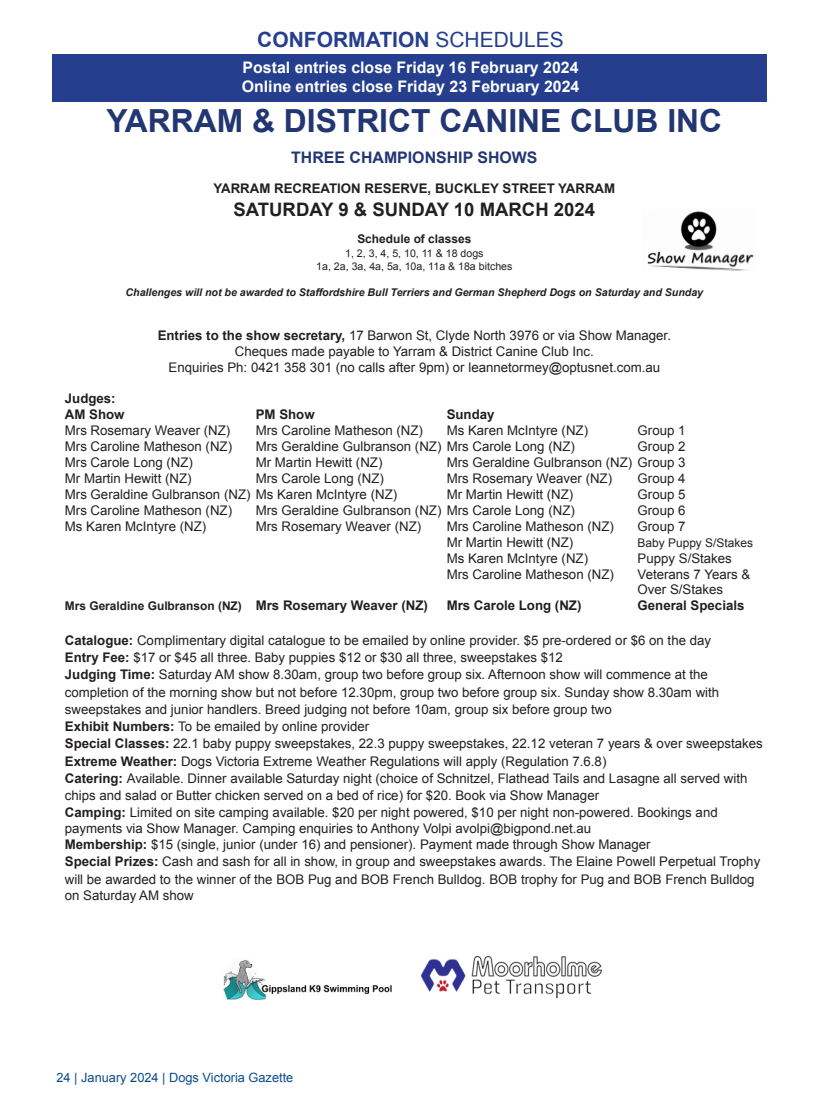
<style>
.page{position:relative;width:821px;height:1115px;background:#fff}
.page>*{position:absolute;margin:0;border:0;box-sizing:border-box;transform-origin:0 0}
.t1{font:700 31.8px "Arial";color:#223673}
.club_name{font:700 21px "Arial";color:#253f8e}
.t2{font:700 18.6px "Arial";color:#231f20}
.t3{font:700 15.9px/19px "Arial";color:#fff}
.t4{font:700 15.9px "Arial";color:#223673}
.t5{font:13.2px/17.2px "Arial";color:#231f20}
.t6{font:700 13.2px/15.9px "Arial";color:#231f20}
.t7{font:12.75px "Arial";color:#0a4d8d}
.t8{font:700 12px "Arial";color:#231f20}
.t9{font:12px "Arial";color:#231f20}
.t10{font:italic 700 10.65px "Arial";color:#231f20}
.t11{font:10.65px/13.2px "Arial";color:#231f20;text-align:center}
.s1{font-weight:400}
.s2{font-weight:700}
.s3{font-size:13.2px}
</style>
<div class="page">
<div style="left:53px;top:54px;width:714px;height:48px;background:#253f8e"></div>
<img style="left:647px;top:211px;width:107px;height:60px">
<img style="left:421px;top:956px;width:180px;height:43px">
<img style="left:223px;top:960px;width:168px;height:39px">
<p class="club_name" style="left:257px;top:26px;width:308px">CONFORMATION <span class="s1">SCHEDULES</span></p>
<p class="t3" style="left:242px;top:58px;width:339px">Postal entries close Friday 16 February 2024<br>Online entries close Friday 23 February 2024</p>
<p class="t1" style="left:106px;top:100px;width:617px">YARRAM &amp; DISTRICT CANINE CLUB INC</p>
<p class="t4" style="left:291px;top:147px;width:248px">THREE CHAMPIONSHIP SHOWS</p>
<p class="t6" style="left:213px;top:181px;width:403px">YARRAM RECREATION RESERVE, BUCKLEY STREET YARRAM</p>
<p class="t2" style="left:233px;top:197px;width:363px">SATURDAY 9 &amp; SUNDAY 10 MARCH 2024</p>
<p class="t8" style="left:357px;top:231px;width:116px">Schedule of classes</p>
<p class="t11" style="left:316px;top:246px;width:198px">1, 2, 3, 4, 5, 10, 11 &amp; 18 dogs<br>1a, 2a, 3a, 4a, 5a, 10a, 11a &amp; 18a bitches</p>
<p class="t10" style="left:126px;top:285px;width:579px">Challenges will not be awarded to Staffordshire Bull Terriers and German Shepherd Dogs on Saturday and Sunday</p>
<p class="t5" style="left:158px;top:327px;width:515px;line-height:15.9px;text-align:center"><span class="s2">Entries to the show secretary,</span> 17 Barwon St, Clyde North 3976 or via Show Manager.<br>Cheques made payable to Yarram &amp; District Canine Club Inc.<br>Enquiries Ph: 0421 358 301 (no calls after 9pm) or leannetormey@optusnet.com.au</p>
<p class="t6" style="left:65px;top:391px;width:61px">Judges:<br>AM Show</p>
<p class="t6" style="left:256px;top:407px;width:60px">PM Show</p>
<p class="t6" style="left:446px;top:407px;width:49px">Sunday</p>
<p class="t5" style="left:65px;top:422px;width:167px">Mrs Rosemary Weaver (NZ)</p>
<p class="t5" style="left:256px;top:422px;width:169px">Mrs Caroline Matheson (NZ)</p>
<p class="t5" style="left:446px;top:422px;width:143px">Ms Karen McIntyre (NZ)</p>
<p class="t5" style="left:637px;top:422px;width:49px">Group 1</p>
<p class="t5" style="left:65px;top:438px;width:169px">Mrs Caroline Matheson (NZ)</p>
<p class="t5" style="left:256px;top:438px;width:320px">Mrs Geraldine Gulbranson (NZ) Mrs Carole Long (NZ)</p>
<p class="t5" style="left:637px;top:438px;width:49px">Group 2</p>
<p class="t5" style="left:65px;top:454px;width:130px">Mrs Carole Long (NZ)</p>
<p class="t5" style="left:256px;top:454px;width:128px">Mr Martin Hewitt (NZ)</p>
<p class="t5" style="left:446px;top:454px;width:240px">Mrs Geraldine Gulbranson (NZ) Group 3</p>
<p class="t5" style="left:65px;top:470px;width:128px">Mr Martin Hewitt (NZ)</p>
<p class="t5" style="left:256px;top:470px;width:130px">Mrs Carole Long (NZ)</p>
<p class="t5" style="left:446px;top:470px;width:167px">Mrs Rosemary Weaver (NZ)</p>
<p class="t5" style="left:637px;top:470px;width:49px">Group 4</p>
<p class="t5" style="left:65px;top:485px;width:334px">Mrs Geraldine Gulbranson (NZ) Ms Karen McIntyre (NZ)</p>
<p class="t5" style="left:446px;top:485px;width:128px">Mr Martin Hewitt (NZ)</p>
<p class="t5" style="left:637px;top:485px;width:49px">Group 5</p>
<p class="t5" style="left:65px;top:501px;width:169px">Mrs Caroline Matheson (NZ)</p>
<p class="t5" style="left:256px;top:501px;width:320px">Mrs Geraldine Gulbranson (NZ) Mrs Carole Long (NZ)</p>
<p class="t5" style="left:637px;top:501px;width:49px">Group 6</p>
<p class="t5" style="left:65px;top:517px;width:143px">Ms Karen McIntyre (NZ)</p>
<p class="t5" style="left:256px;top:517px;width:167px">Mrs Rosemary Weaver (NZ)</p>
<p class="t5" style="left:446px;top:517px;width:169px">Mrs Caroline Matheson (NZ)</p>
<p class="t5" style="left:637px;top:517px;width:49px">Group 7</p>
<p class="t5" style="left:446px;top:533px;width:128px">Mr Martin Hewitt (NZ)</p>
<p class="t9" style="left:637px;top:534px;width:117px">Baby Puppy S/Stakes</p>
<p class="t5" style="left:446px;top:549px;width:143px">Ms Karen McIntyre (NZ)</p>
<p class="t5" style="left:637px;top:549px;width:96px">Puppy S/Stakes</p>
<p class="t5" style="left:446px;top:565px;width:169px">Mrs Caroline Matheson (NZ)</p>
<p class="t5" style="left:637px;top:566px;width:114px;line-height:15.9px">Veterans 7 Years &amp;<br>Over S/Stakes</p>
<p class="t8" style="left:65px;top:598px;width:364px">Mrs Geraldine Gulbranson (NZ) <span class="s3">Mrs Rosemary Weaver (NZ)</span></p>
<p class="t6" style="left:446px;top:598px;width:136px">Mrs Carole Long (NZ)</p>
<p class="t6" style="left:637px;top:598px;width:108px">General Specials</p>
<p class="t5" style="left:65px;top:631px;width:699px"><span class="s2">Catalogue:</span> Complimentary digital catalogue to be emailed by online provider. $5 pre-ordered or $6 on the day<br><span class="s2">Entry Fee:</span> $17 or $45 all three. Baby puppies $12 or $30 all three, sweepstakes $12<br><span class="s2">Judging Time:</span> Saturday AM show 8.30am, group two before group six. Afternoon show will commence at the completion of the morning show but not before 12.30pm, group two before group six. Sunday show 8.30am with sweepstakes and junior handlers. Breed judging not before 10am, group six before group two<br><span class="s2">Exhibit Numbers:</span> To be emailed by online provider<br><span class="s2">Special Classes:</span> 22.1 baby puppy sweepstakes, 22.3 puppy sweepstakes, 22.12 veteran 7 years &amp; over sweepstakes <span class="s2">Extreme Weather:</span> Dogs Victoria Extreme Weather Regulations will apply (Regulation 7.6.8)<br><span class="s2">Catering:</span> Available. Dinner available Saturday night (choice of Schnitzel, Flathead Tails and Lasagne all served with chips and salad or Butter chicken served on a bed of rice) for $20. Book via Show Manager<br><span class="s2">Camping:</span> Limited on site camping available. $20 per night powered, $10 per night non-powered. Bookings and</p>
<p class="t5" style="left:65px;top:820px;width:587px;line-height:15.9px">payments via Show Manager. Camping enquiries to Anthony Volpi avolpi@bigpond.net.au<br><span class="s2">Membership:</span> $15 (single, junior (under 16) and pensioner). Payment made through Show Manager</p>
<p class="t5" style="left:65px;top:852px;width:697px"><span class="s2">Special Prizes:</span> Cash and sash for all in show, in group and sweepstakes awards. The Elaine Powell Perpetual Trophy will be awarded to the winner of the BOB Pug and BOB French Bulldog. BOB trophy for Pug and BOB French Bulldog</p>
<p class="t5" style="left:65px;top:886px;width:130px">on Saturday AM show</p>
<p class="t7" style="left:56px;top:1068px;width:238px">24 | January 2024 | Dogs Victoria Gazette</p>
</div>
